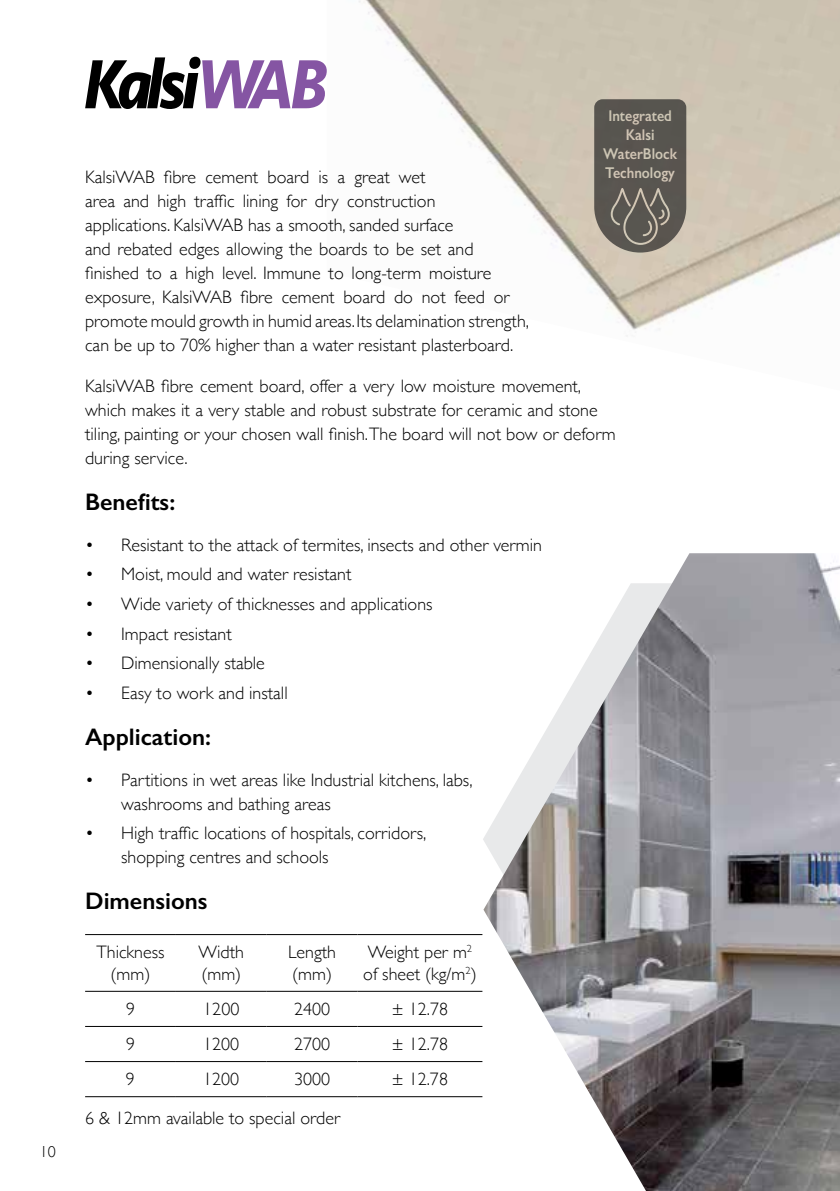
<style>
.page{position:relative;width:840px;height:1191px;background:#fff}
.page>*{position:absolute;margin:0;border:0;box-sizing:border-box;transform-origin:0 0}
.t1{font:600 24px "Gill Sans";color:#000}
.t2{font:300 18px/24px "Gill Sans";color:#000}
.t3{font:300 16px "Gill Sans";color:#000}
.t4{font:600 15.6px/18.8px "Gill Sans";color:#fff;text-align:center;scale:.89 1}
</style>
<div class="page">
<img style="left:483px;top:553px;width:356px;height:638px">
<img style="left:326px;top:0;width:513px;height:336px">
<svg style="left:594px;top:99px;width:92px;height:153px;background:#65615a"></svg>
<svg style="left:85px;top:57px;width:241px;height:52px"></svg>
<hr style="left:85px;top:934px;width:91px;height:1px;background:#000">
<hr style="left:176px;top:934px;width:90px;height:1px;background:#000">
<hr style="left:266px;top:934px;width:91px;height:1px;background:#000">
<hr style="left:357px;top:934px;width:125px;height:1px;background:#000">
<hr style="left:266px;top:991px;width:91px;height:1px;background:#000">
<hr style="left:266px;top:1026px;width:91px;height:1px;background:#000">
<hr style="left:266px;top:1061px;width:91px;height:1px;background:#000">
<hr style="left:266px;top:1096px;width:91px;height:1px;background:#000">
<hr style="left:85px;top:991px;width:91px;height:1px;background:#000">
<hr style="left:176px;top:991px;width:90px;height:1px;background:#000">
<hr style="left:357px;top:991px;width:125px;height:1px;background:#000">
<hr style="left:85px;top:1026px;width:91px;height:1px;background:#000">
<hr style="left:176px;top:1026px;width:90px;height:1px;background:#000">
<hr style="left:357px;top:1026px;width:125px;height:1px;background:#000">
<hr style="left:85px;top:1061px;width:91px;height:1px;background:#000">
<hr style="left:176px;top:1061px;width:90px;height:1px;background:#000">
<hr style="left:357px;top:1061px;width:125px;height:1px;background:#000">
<hr style="left:85px;top:1096px;width:91px;height:1px;background:#000">
<hr style="left:176px;top:1096px;width:90px;height:1px;background:#000">
<hr style="left:357px;top:1096px;width:125px;height:1px;background:#000">
<p class="t3" style="left:40px;top:1138px;width:17px">10</p>
<p class="t4" style="left:603px;top:106px;width:84px">Integrated<br>Kalsi<br>WaterBlock<br>Technology</p>
<p class="t2" style="left:85px;top:164px;width:445px">KalsiWAB fibre cement board is a great wet<br>area and high traffic lining for dry construction<br>applications. KalsiWAB has a smooth, sanded surface<br>and rebated edges allowing the boards to be set and finished to a high level. Immune to long-term moisture exposure, KalsiWAB fibre cement board do not feed or promote mould growth in humid areas. Its delamination strength, can be up to 70% higher than a water resistant plasterboard.</p>
<p class="t2" style="left:85px;top:373px;width:532px">KalsiWAB fibre cement board, offer a very low moisture movement, which makes it a very stable and robust substrate for ceramic and stone tiling, painting or your chosen wall finish. The board will not bow or deform during service.</p>
<h1 class="t1" style="left:85px;top:487px;width:92px">Benefits:</h1>
<p class="t2" style="left:85px;top:532px;width:458px">• Resistant to the attack of termites, insects and other vermin</p>
<p class="t2" style="left:85px;top:561px;width:268px">• Moist, mould and water resistant</p>
<p class="t2" style="left:85px;top:591px;width:349px">• Wide variety of thicknesses and applications</p>
<p class="t2" style="left:85px;top:621px;width:148px">• Impact resistant</p>
<p class="t2" style="left:85px;top:650px;width:181px">• Dimensionally stable</p>
<p class="t2" style="left:85px;top:680px;width:204px">• Easy to work and install</p>
<h1 class="t1" style="left:85px;top:722px;width:127px">Application:</h1>
<p class="t2" style="left:121px;top:767px;width:352px;text-indent:-36px">• Partitions in wet areas like Industrial kitchens, labs, washrooms and bathing areas</p>
<p class="t2" style="left:121px;top:820px;width:306px;text-indent:-36px">• High traffic locations of hospitals, corridors, shopping centres and schools</p>
<h1 class="t1" style="left:85px;top:886px;width:124px">Dimensions</h1>
<p class="t2" style="left:96px;top:940px;width:69px;line-height:21.6px;text-align:center">Thickness (mm)</p>
<p class="t2" style="left:198px;top:940px;width:47px;line-height:21.6px">Width (mm)</p>
<p class="t2" style="left:288px;top:940px;width:49px;line-height:21.6px">Length (mm)</p>
<p class="t2" style="left:363px;top:940px;width:115px;line-height:21.6px">Weight per m<sup>2 </sup>of sheet (kg/m<sup>2</sup>)</p>
<p class="t2" style="left:126px;top:996px;width:10px">9</p>
<p class="t2" style="left:203px;top:996px;width:37px">1200</p>
<p class="t2" style="left:294px;top:996px;width:37px">2400</p>
<p class="t2" style="left:391px;top:996px;width:58px">± 12.78</p>
<p class="t2" style="left:126px;top:1031px;width:11px">9</p>
<p class="t2" style="left:203px;top:1031px;width:37px">1200</p>
<p class="t2" style="left:294px;top:1031px;width:37px">2700</p>
<p class="t2" style="left:391px;top:1031px;width:58px">± 12.78</p>
<p class="t2" style="left:126px;top:1066px;width:11px">9</p>
<p class="t2" style="left:203px;top:1066px;width:37px">1200</p>
<p class="t2" style="left:294px;top:1066px;width:37px">3000</p>
<p class="t2" style="left:391px;top:1066px;width:58px">± 12.78</p>
<p class="t2" style="left:85px;top:1105px;width:256px">6 &amp; 12mm available to special order</p>
</div>
